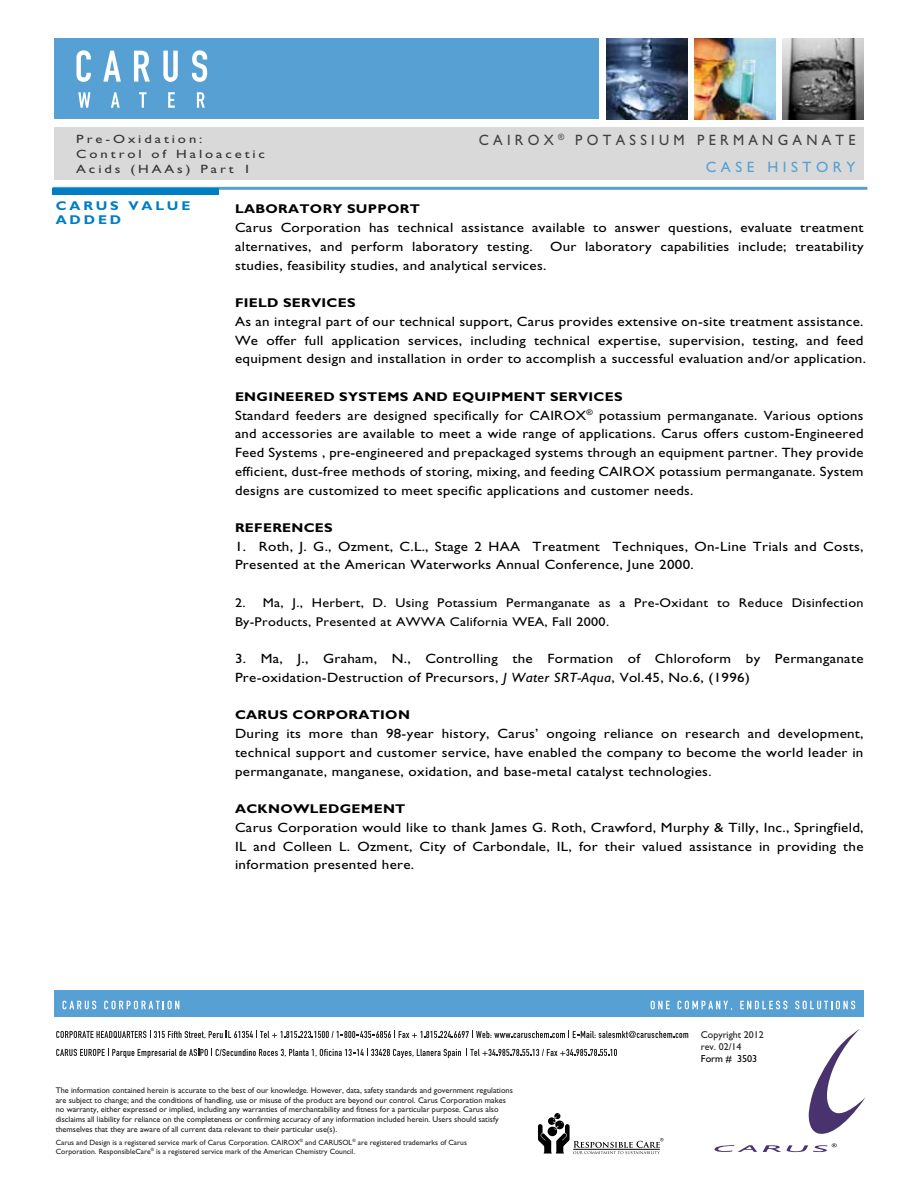
<style>
.page{position:relative;width:918px;height:1188px;background:#fff}
.page>*{position:absolute;margin:0;border:0;box-sizing:border-box;transform-origin:0 0}
.t1{font:15px "Gill Sans";letter-spacing:.3em;color:#404040;scale:.95 1}
.t2{font:15px "Gill Sans";letter-spacing:.3em;color:#56a0d3}
.t3{font:13.5px/18.8px "Gill Sans";letter-spacing:.02em;color:#000;scale:1.11 1}
.t4{font:13.5px/18.8px "Gill Sans";letter-spacing:.02em;color:#000;text-align:justify;scale:1.09 1}
.t5{font:12.75px/18.8px "Gill Sans";letter-spacing:.02em;color:#000;scale:1.11 1}
.t6{font:700 12.75px "Gill Sans";letter-spacing:.02em;color:#000;scale:1.11 1}
.t7{font:700 12.75px/14.1px "Gill Sans";letter-spacing:.2em;color:#007dc3;scale:1.11 1}
.t8{font:12px/15px "Gill Sans";letter-spacing:.2em;color:#333;scale:1.22 1}
.t9{font:10.2px "Gill Sans";letter-spacing:-.005em;color:#000100}
.t10{font:9.9px/11.9px "Gill Sans";letter-spacing:-.005em;color:#211f1f}
.t11{font:8.25px/9.6px "Gill Sans";color:#211f1f}
.t12{font:7.65px/9.1px "Gill Sans";color:#211f1f}
.s1{font-style:italic}
.s2{font-size:12.75px}
</style>
<div class="page">
<hr style="left:53px;top:187px;width:814px;height:3px;background:#56a0d3">
<div style="left:53px;top:188px;width:166px;height:7px;background:#007dc3"></div>
<div style="left:54px;top:38px;width:545px;height:81px;background:#56a0d3"></div>
<img style="left:783px;top:38px;width:81px;height:81px">
<img style="left:606px;top:38px;width:81px;height:81px">
<img style="left:695px;top:38px;width:81px;height:81px">
<svg style="left:76px;top:50px;width:15px;height:32px"></svg>
<svg style="left:103px;top:51px;width:18px;height:31px"></svg>
<svg style="left:134px;top:51px;width:16px;height:31px"></svg>
<svg style="left:163px;top:51px;width:15px;height:31px"></svg>
<svg style="left:192px;top:50px;width:15px;height:32px"></svg>
<svg style="left:78px;top:92px;width:12px;height:16px"></svg>
<svg style="left:111px;top:92px;width:9px;height:16px"></svg>
<svg style="left:139px;top:92px;width:8px;height:16px"></svg>
<svg style="left:168px;top:92px;width:7px;height:16px"></svg>
<svg style="left:197px;top:92px;width:8px;height:16px"></svg>
<svg style="left:56px;top:1031px;width:632px;height:8px"></svg>
<svg style="left:56px;top:1049px;width:405px;height:9px"></svg>
<svg style="left:470px;top:1049px;width:147px;height:7px"></svg>
<svg style="left:538px;top:1113px;width:125px;height:41px"></svg>
<div style="left:54px;top:990px;width:810px;height:27px;background:#56a0d3"></div>
<svg style="left:651px;top:1001px;width:19px;height:8px"></svg>
<svg style="left:677px;top:1001px;width:55px;height:9px"></svg>
<svg style="left:740px;top:1001px;width:47px;height:8px"></svg>
<svg style="left:795px;top:1001px;width:60px;height:8px"></svg>
<svg style="left:63px;top:1001px;width:33px;height:8px"></svg>
<svg style="left:104px;top:1001px;width:75px;height:8px"></svg>
<div style="left:54px;top:128px;width:810px;height:52px;background:#d9d9d9"></div>
<svg style="left:714px;top:1145px;width:43px;height:7px"></svg>
<svg style="left:763px;top:1143px;width:74px;height:9px"></svg>
<svg style="left:809px;top:1029px;width:57px;height:105px"></svg>
<p class="t8" style="left:76px;top:132px;width:156px">Pre-Oxidation:<br>Control of Haloacetic<br>Acids (HAAs) Part 1</p>
<p class="t1" style="left:479px;top:131px;width:398px">CAIROX <sup>®</sup> POTASSIUM PERMANGANATE</p>
<p class="t2" style="left:706px;top:158px;width:151px">CASE HISTORY</p>
<p class="t7" style="left:56px;top:199px;width:123px">CARUS VALUE<br>ADDED</p>
<p class="t6" style="left:235px;top:202px;width:168px">LABORATORY SUPPORT</p>
<p class="t3" style="left:235px;top:218px;width:568px">Carus Corporation has technical assistance available to answer questions, evaluate treatment alternatives, and perform laboratory testing.</p>
<p class="t3" style="left:550px;top:237px;width:284px">Our laboratory capabilities include; treatability</p>
<p class="t3" style="left:235px;top:256px;width:282px">studies, feasibility studies, and analytical services.</p>
<p class="t6" style="left:235px;top:295px;width:110px">FIELD SERVICES</p>
<p class="t3" style="left:235px;top:312px;width:570px">As an integral part of our technical support, Carus provides extensive on-site treatment assistance.<br>We offer full application services, including technical expertise, supervision, testing, and feed equipment design and installation in order to accomplish a successful evaluation and/or application.</p>
<p class="t6" style="left:235px;top:389px;width:351px">ENGINEERED SYSTEMS AND EQUIPMENT SERVICES</p>
<p class="t4" style="left:235px;top:406px;width:578px">Standard feeders are designed specifically for CAIROX<sup>®</sup> potassium permanganate. Various options and accessories are available to meet a wide range of applications. Carus offers custom-Engineered Feed Systems , pre-engineered and prepackaged systems through an equipment partner. They provide efficient, dust-free methods of storing, mixing, and feeding CAIROX potassium permanganate. System designs are customized to meet specific applications and customer needs.</p>
<p class="t6" style="left:235px;top:520px;width:90px">REFERENCES</p>
<p class="t3" style="left:235px;top:537px;width:568px">1. Roth, J. G., Ozment, C.L., Stage 2 HAA Treatment Techniques, On-Line Trials and Costs,<br>Presented at the American Waterworks Annual Conference, June 2000.</p>
<p class="t5" style="left:235px;top:593px;width:568px">2. Ma, J., Herbert, D. Using Potassium Permanganate as a Pre-Oxidant to Reduce Disinfection<br>By-Products, Presented at AWWA California WEA, Fall 2000.</p>
<p class="t3" style="left:235px;top:649px;width:568px">3. Ma, J., Graham, N., Controlling the Formation of Chloroform by Permanganate<br>Pre-oxidation-Destruction of Precursors, <span class="s1">J Water SRT-Aqua</span>, Vol.45, No.6, (1996)</p>
<p class="t6" style="left:235px;top:708px;width:159px">CARUS CORPORATION</p>
<p class="t3" style="left:235px;top:724px;width:568px;text-align:justify">During its more than 98-year history, Carus’ ongoing reliance on research and development, technical support and customer service, have enabled the company to become the world leader in permanganate, manganese, oxidation, and base-metal catalyst technologies<span class="s2">.</span></p>
<p class="t6" style="left:235px;top:801px;width:155px">ACKNOWLEDGEMENT</p>
<p class="t3" style="left:235px;top:818px;width:568px;text-align:justify">Carus Corporation would like to thank James G. Roth, Crawford, Murphy &amp; Tilly, Inc., Springfield, IL and Colleen L. Ozment, City of Carbondale, IL, for their valued assistance in providing the information presented here.</p>
<p class="t11" style="left:56px;top:1086px;width:459px">The information contained herein is accurate to the best of our knowledge. However, data, safety standards and government regulations are subject to change; and the conditions of handling, use or misuse of the product are beyond our control. Carus Corporation makes no warranty, either expressed or implied, including any warranties of merchantability and fitness for a particular purpose. Carus also disclaims all liability for reliance on the completeness or confirming accuracy of any information included herein. Users should satisfy themselves that they are aware of all current data relevant to their particular use(s).</p>
<p class="t12" style="left:56px;top:1138px;width:413px">Carus and Design is a registered service mark of Carus Corporation. CAIROX<sup>®</sup> and CARUSOL<sup>®</sup> are registered trademarks of Carus<br>Corporation. ResponsibleCare<sup>®</sup> is a registered service mark of the American Chemistry Council.</p>
<p class="t10" style="left:701px;top:1029px;width:64px">Copyright 2012 rev. 02/14</p>
<p class="t9" style="left:701px;top:1052px;width:58px">Form # 3503</p>
</div>
